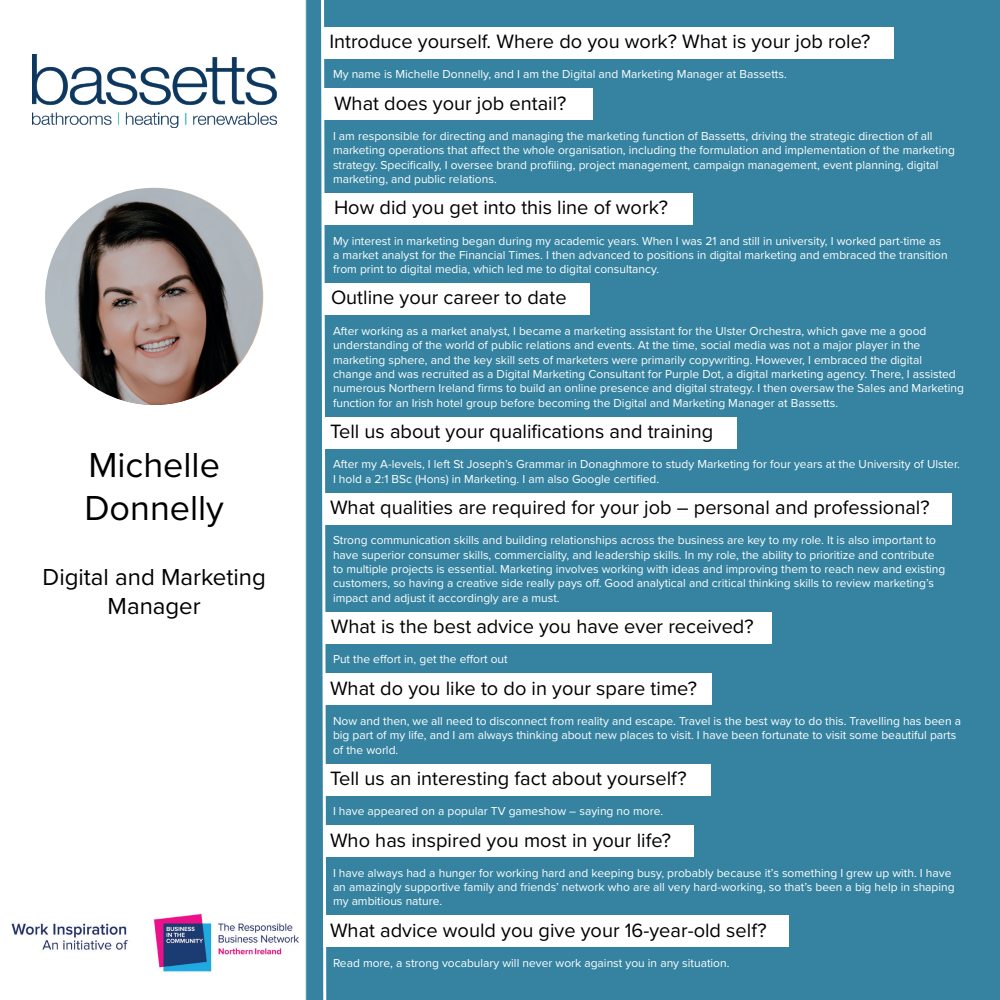
<style>
.page{position:relative;width:1000px;height:1000px;background:#fff}
.page>*{position:absolute;margin:0;border:0;box-sizing:border-box;transform-origin:0 0}
.t1{font:36px/43.2px "Proxima Nova";color:#000001}
.t2{font:24px/28.8px "Proxima Nova";color:#000001;text-align:center}
.t3{font:20px "Proxima Nova";color:#000001}
.t4{font:12px/14.4px "Proxima Nova";color:#fff}
</style>
<div class="page">
<div style="left:305px;top:0;width:695px;height:1000px;background:#3583a0"></div>
<svg style="left:319px;top:0;width:9px;height:1000px"></svg>
<div style="left:323px;top:88px;width:270px;height:32px;background:#fff"></div>
<div style="left:323px;top:193px;width:370px;height:32px;background:#fff"></div>
<div style="left:323px;top:283px;width:267px;height:32px;background:#fff"></div>
<div style="left:323px;top:417px;width:414px;height:32px;background:#fff"></div>
<img style="left:33px;top:55px;width:243px;height:73px">
<div style="left:323px;top:673px;width:389px;height:32px;background:#fff"></div>
<div style="left:323px;top:493px;width:629px;height:32px;background:#fff"></div>
<div style="left:323px;top:915px;width:466px;height:32px;background:#fff"></div>
<div style="left:323px;top:825px;width:371px;height:32px;background:#fff"></div>
<img style="left:45px;top:188px;width:217px;height:217px;border-radius:109px">
<div style="left:323px;top:764px;width:388px;height:32px;background:#fff"></div>
<div style="left:323px;top:27px;width:571px;height:32px;background:#fff"></div>
<div style="left:324px;top:612px;width:448px;height:32px;background:#fff"></div>
<img style="left:11px;top:913px;width:288px;height:59px">
<h1 class="t1" style="left:84px;top:442px;width:141px">Michelle<br>Donnelly</h1>
<h2 class="t2" style="left:43px;top:562px;width:225px">Digital and Marketing<br>Manager</h2>
<h3 class="t3" style="left:329px;top:27px;width:543px">Introduce yourself. Where do you work? What is your job role?</h3>
<p class="t4" style="left:333px;top:67px;width:455px">My name is Michelle Donnelly, and I am the Digital and Marketing Manager at Bassetts.</p>
<h3 class="t3" style="left:334px;top:88px;width:234px">What does your job entail?</h3>
<p class="t4" style="left:333px;top:128px;width:624px">I am responsible for directing and managing the marketing function of Bassetts, driving the strategic direction of all marketing operations that affect the whole organisation, including the formulation and implementation of the marketing strategy. Specifically, I oversee brand profiling, project management, campaign management, event planning, digital marketing, and public relations.</p>
<h3 class="t3" style="left:334px;top:193px;width:336px">How did you get into this line of work?</h3>
<p class="t4" style="left:333px;top:233px;width:616px">My interest in marketing began during my academic years. When I was 21 and still in university, I worked part-time as a market analyst for the Financial Times. I then advanced to positions in digital marketing and embraced the transition from print to digital media, which led me to digital consultancy.</p>
<h3 class="t3" style="left:331px;top:282px;width:237px">Outline your career to date</h3>
<p class="t4" style="left:333px;top:323px;width:633px">After working as a market analyst, I became a marketing assistant for the Ulster Orchestra, which gave me a good understanding of the world of public relations and events. At the time, social media was not a major player in the marketing sphere, and the key skill sets of marketers were primarily copywriting. However, I embraced the digital change and was recruited as a Digital Marketing Consultant for Purple Dot, a digital marketing agency. There, I assisted numerous Northern Ireland firms to build an online presence and digital strategy. I then oversaw the Sales and Marketing function for an Irish hotel group before becoming the Digital and Marketing Manager at Bassetts.</p>
<h3 class="t3" style="left:330px;top:417px;width:385px">Tell us about your qualifications and training</h3>
<p class="t4" style="left:333px;top:457px;width:628px">After my A-levels, I left St Joseph’s Grammar in Donaghmore to study Marketing for four years at the University of Ulster.<br>I hold a 2:1 BSc (Hons) in Marketing. I am also Google certified.</p>
<h3 class="t3" style="left:330px;top:493px;width:601px">What qualities are required for your job – personal and professional?</h3>
<p class="t4" style="left:333px;top:532px;width:614px">Strong communication skills and building relationships across the business are key to my role. It is also important to have superior consumer skills, commerciality, and leadership skills. In my role, the ability to prioritize and contribute to multiple projects is essential. Marketing involves working with ideas and improving them to reach new and existing customers, so having a creative side really pays off. Good analytical and critical thinking skills to review marketing’s impact and adjust it accordingly are a must.</p>
<h3 class="t3" style="left:331px;top:612px;width:424px">What is the best advice you have ever received?</h3>
<p class="t4" style="left:333px;top:652px;width:176px">Put the effort in, get the effort out</p>
<h3 class="t3" style="left:330px;top:673px;width:368px">What do you like to do in your spare time?</h3>
<p class="t4" style="left:333px;top:713px;width:630px">Now and then, we all need to disconnect from reality and escape. Travel is the best way to do this. Travelling has been a big part of my life, and I am always thinking about new places to visit. I have been fortunate to visit some beautiful parts of the world.</p>
<h3 class="t3" style="left:330px;top:763px;width:358px">Tell us an interesting fact about yourself?</h3>
<p class="t4" style="left:333px;top:803px;width:332px">I have appeared on a popular TV gameshow – saying no more.</p>
<h3 class="t3" style="left:330px;top:825px;width:343px">Who has inspired you most in your life?</h3>
<p class="t4" style="left:333px;top:865px;width:623px">I have always had a hunger for working hard and keeping busy, probably because it’s something I grew up with. I have an amazingly supportive family and friends’ network who are all very hard-working, so that’s been a big help in shaping my ambitious nature.</p>
<h3 class="t3" style="left:330px;top:915px;width:438px">What advice would you give your 16-year-old self?</h3>
<p class="t4" style="left:333px;top:955px;width:398px">Read more, a strong vocabulary will never work against you in any situation.</p>
</div>
